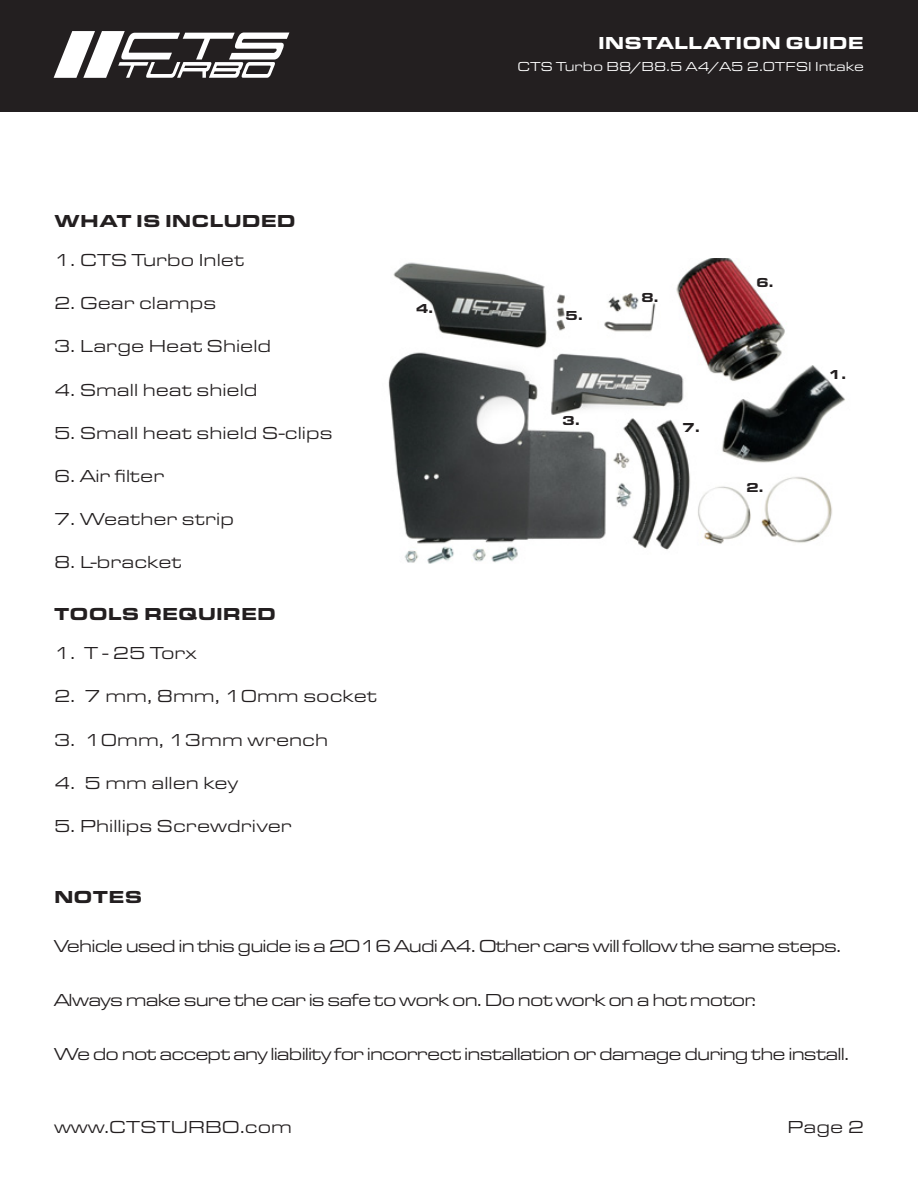
<style>
.page{position:relative;width:918px;height:1188px;background:#fff}
.page>*{position:absolute;margin:0;border:0;box-sizing:border-box;transform-origin:0 0}
.t1{font:18px "Eurostile Ext";letter-spacing:-.05em;color:#231f20}
.t2{font:18px "Eurostile Ext";color:#231f20}
.t3{font:900 18px "Eurostile Ext";color:#231f20}
.t4{font:18px "Eurostile Ext";letter-spacing:.005em;color:#231f20}
.t5{font:18px "Eurostile Ext";letter-spacing:-.025em;color:#231f20}
.t6{font:900 18px "Eurostile Ext";color:#fff}
.t7{font:13.5px "Eurostile Ext";color:#fff}
.t8{font:900 13.5px "Eurostile Ext";color:#231f20}
</style>
<div class="page">
<div style="left:0;top:0;width:918px;height:112px;background:#231f20"></div>
<svg style="left:54px;top:31px;width:235px;height:47px"></svg>
<img style="left:388px;top:259px;width:457px;height:305px">
<p class="t6" style="left:598px;top:29px;width:267px">INSTALLATION GUIDE</p>
<p class="t3" style="left:54px;top:208px;width:243px">WHAT IS INCLUDED</p>
<p class="t2" style="left:54px;top:248px;width:192px">1. CTS Turbo Inlet</p>
<p class="t2" style="left:54px;top:291px;width:164px">2. Gear clamps</p>
<p class="t2" style="left:54px;top:334px;width:219px">3. Large Heat Shield</p>
<p class="t2" style="left:54px;top:378px;width:205px">4. Small heat shield</p>
<p class="t2" style="left:54px;top:421px;width:280px">5. Small heat shield S-clips</p>
<p class="t5" style="left:54px;top:464px;width:112px">6. Air filter</p>
<p class="t4" style="left:54px;top:507px;width:182px">7. Weather strip</p>
<p class="t2" style="left:54px;top:550px;width:129px">8. L-bracket</p>
<p class="t3" style="left:54px;top:601px;width:224px">TOOLS REQUIRED</p>
<p class="t5" style="left:54px;top:641px;width:144px">1. T - 25 Torx</p>
<p class="t2" style="left:54px;top:684px;width:324px">2. 7 mm, 8mm, 10mm socket</p>
<p class="t2" style="left:54px;top:728px;width:276px">3. 10mm, 13mm wrench</p>
<p class="t2" style="left:54px;top:771px;width:186px">4. 5 mm allen key</p>
<p class="t2" style="left:54px;top:814px;width:239px">5. Phillips Screwdriver</p>
<p class="t3" style="left:54px;top:883px;width:90px">NOTES</p>
<p class="t8" style="left:416px;top:298px;width:19px">4.</p>
<p class="t7" style="left:517px;top:58px;width:348px">CTS Turbo B8/B8.5 A4/A5 2.0TFSI Intake</p>
<p class="t8" style="left:565px;top:305px;width:19px">5.</p>
<p class="t8" style="left:562px;top:411px;width:19px">3.</p>
<p class="t8" style="left:641px;top:287px;width:19px">8.</p>
<p class="t8" style="left:682px;top:417px;width:19px">7.</p>
<p class="t8" style="left:756px;top:272px;width:19px">6.</p>
<p class="t8" style="left:746px;top:478px;width:19px">2.</p>
<p class="t8" style="left:828px;top:365px;width:19px">1.</p>
<p class="t1" style="left:54px;top:934px;width:789px">Vehicle used in this guide is a 2016 Audi A4. Other cars will follow the same steps.</p>
<p class="t1" style="left:54px;top:988px;width:704px">Always make sure the car is safe to work on. Do not work on a hot motor.</p>
<p class="t1" style="left:54px;top:1042px;width:797px">We do not accept any liability for incorrect installation or damage during the install.</p>
<p class="t4" style="left:54px;top:1115px;width:240px">www.CTSTURBO.com</p>
<p class="t5" style="left:787px;top:1115px;width:78px">Page 2</p>
</div>
